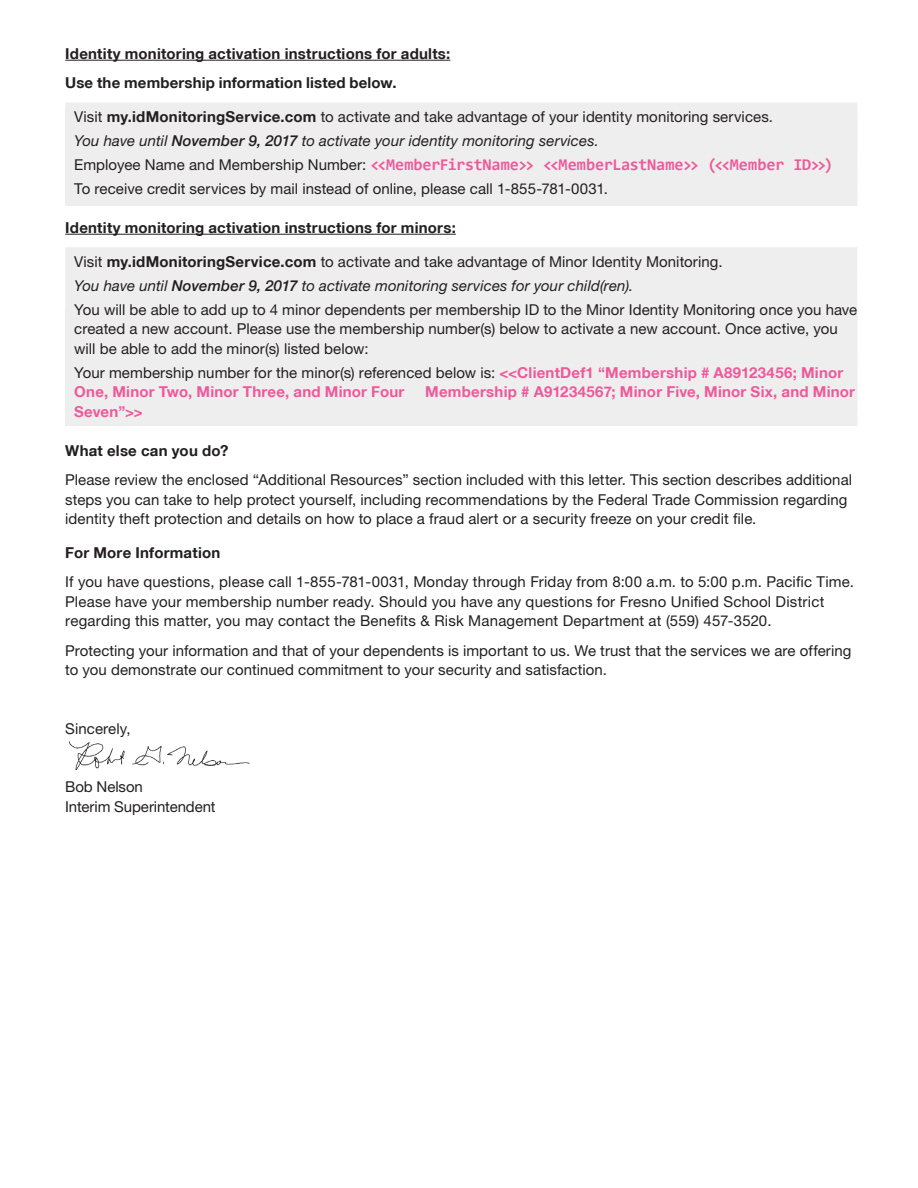
<style>
.page{position:relative;width:918px;height:1188px;background:#fff}
.page>*{position:absolute;margin:0;border:0;box-sizing:border-box;transform-origin:0 0}
.t1{font:700 16.5px "Consolas";letter-spacing:-.005em;color:#ef5999}
.t2{font:15px/19.5px "Helvetica Neue LT Std";letter-spacing:.005em;color:#231f20}
.t3{font:700 15px/29.2px "Helvetica Neue LT";letter-spacing:.015em;color:#231f20}
.t4{font:700 15px "Helvetica Neue LT";letter-spacing:.015em;color:#ef5999}
.s1{font-family:"Helvetica Neue LT";font-weight:700}
.s2{font-style:italic}
.s3{font-family:"Helvetica Neue LT";font-weight:500;font-style:italic}
.s4{font-family:"Helvetica Neue LT Std";font-weight:400;font-size:15px;color:#231f20}
.s5{font-family:"Helvetica Neue LT";font-weight:700;color:#ef5999}
</style>
<div class="page">
<hr style="left:65px;top:60px;width:385px;height:1px;background:#231f20">
<div style="left:65px;top:103px;width:792px;height:25px;background:#eeeeef"></div>
<div style="left:65px;top:113px;width:792px;height:93px;background:#eeeeef"></div>
<hr style="left:65px;top:234px;width:391px;height:1px;background:#231f20">
<div style="left:65px;top:247px;width:792px;height:26px;background:#eeeeef"></div>
<div style="left:65px;top:271px;width:792px;height:26px;background:#eeeeef"></div>
<div style="left:65px;top:295px;width:792px;height:117px;background:#eeeeef"></div>
<div style="left:65px;top:309px;width:792px;height:117px;background:#eeeeef"></div>
<img style="left:68px;top:741px;width:182px;height:29px">
<p class="t3" style="left:65px;top:39px;width:387px">Identity monitoring activation instructions for adults:<br>Use the membership information listed below.</p>
<p class="t2" style="left:74px;top:105px;width:700px;line-height:24px">Visit <span class="s1">my.idMonitoringService.com</span> to activate and take advantage of your identity monitoring services.<br><span class="s2">You have until</span> <span class="s3">November 9, 2017</span> <span class="s2">to activate your identity monitoring services.</span></p>
<p class="t1" style="left:74px;top:154px;width:760px"><span class="s4">Employee Name and Membership Number:</span> &lt;&lt;MemberFirstName&gt;&gt; &lt;&lt;MemberLastName&gt;&gt; (&lt;&lt;Member ID&gt;&gt;)</p>
<p class="t2" style="left:74px;top:179px;width:535px">To receive credit services by mail instead of online, please call 1-855-781-0031.</p>
<p class="t3" style="left:65px;top:213px;width:392px">Identity monitoring activation instructions for minors:</p>
<p class="t2" style="left:74px;top:249px;width:785px;line-height:24px">Visit <span class="s1">my.idMonitoringService.com</span> to activate and take advantage of Minor Identity Monitoring.<br><span class="s2">You have until</span> <span class="s3">November 9, 2017</span> <span class="s2">to activate monitoring services for your child(ren).<br></span>You will be able to add up to 4 minor dependents per membership ID to the Minor Identity Monitoring once you have</p>
<p class="t2" style="left:74px;top:319px;width:765px">created a new account. Please use the membership number(s) below to activate a new account. Once active, you will be able to add the minor(s) listed below:</p>
<p class="t2" style="left:74px;top:363px;width:771px">Your membership number for the minor(s) referenced below is: <span class="s5">&lt;&lt;ClientDef1 “Membership # A89123456; Minor</span></p>
<p class="t4" style="left:74px;top:383px;width:332px">One, Minor Two, Minor Three, and Minor Four</p>
<p class="t4" style="left:425px;top:383px;width:431px">Membership # A91234567; Minor Five, Minor Six, and Minor</p>
<p class="t4" style="left:74px;top:402px;width:70px">Seven”&gt;&gt;</p>
<p class="t3" style="left:65px;top:436px;width:165px">What else can you do?</p>
<p class="t2" style="left:65px;top:470px;width:788px">Please review the enclosed “Additional Resources” section included with this letter. This section describes additional steps you can take to help protect yourself, including recommendations by the Federal Trade Commission regarding identity theft protection and details on how to place a fraud alert or a security freeze on your credit file.</p>
<p class="t3" style="left:65px;top:538px;width:157px">For More Information</p>
<p class="t2" style="left:65px;top:572px;width:790px">If you have questions, please call 1-855-781-0031, Monday through Friday from 8:00 a.m. to 5:00 p.m. Pacific Time.<br>Please have your membership number ready. Should you have any questions for Fresno Unified School District regarding this matter, you may contact the Benefits &amp; Risk Management Department at (559) 457-3520.</p>
<p class="t2" style="left:65px;top:640px;width:788px">Protecting your information and that of your dependents is important to us. We trust that the services we are offering to you demonstrate our continued commitment to your security and satisfaction.</p>
<p class="t2" style="left:65px;top:718px;width:67px">Sincerely,</p>
<p class="t2" style="left:65px;top:777px;width:152px">Bob Nelson<br>Interim Superintendent</p>
</div>
